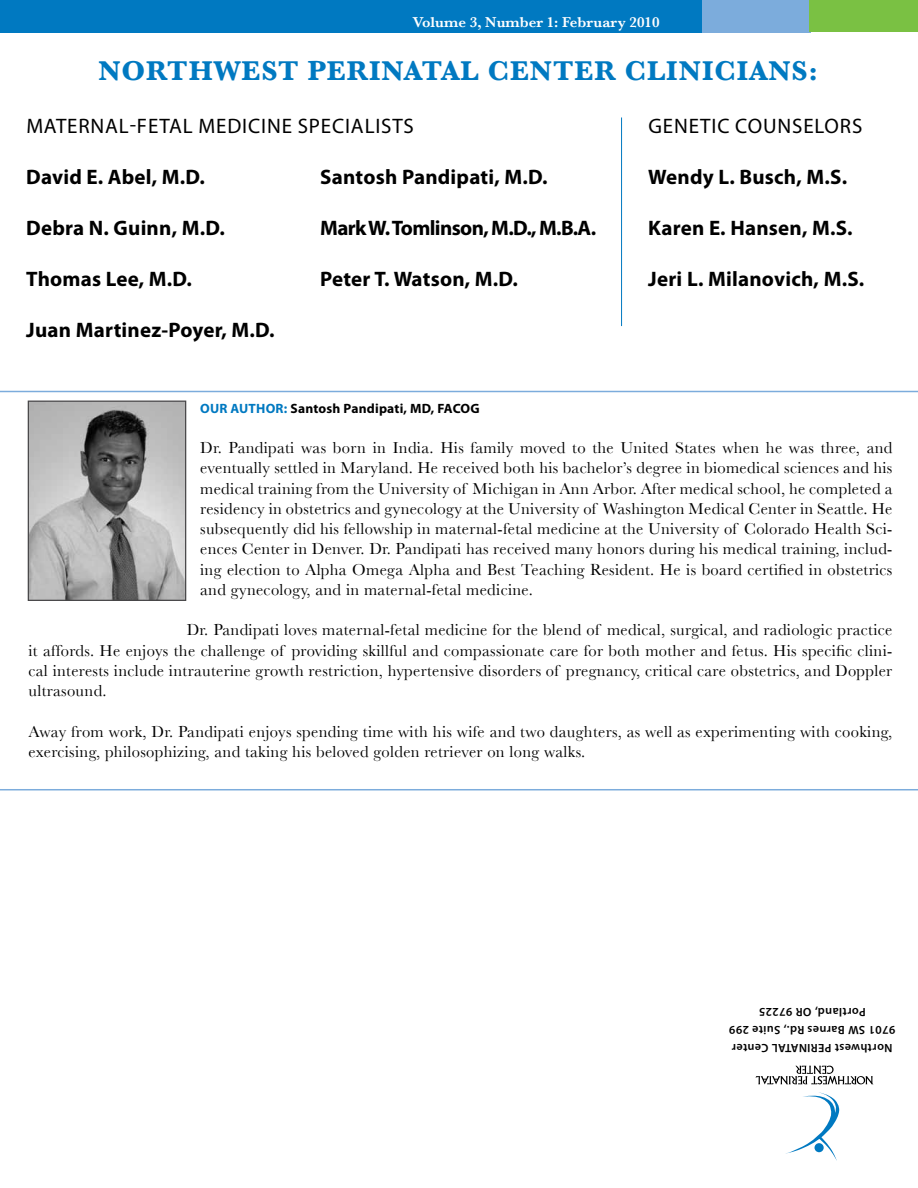
<style>
.page{position:relative;width:918px;height:1188px;background:#fff}
.page>*{position:absolute;margin:0;border:0;box-sizing:border-box;transform-origin:0 0}
.t1{font:700 28.5px "Baskerville";letter-spacing:.035em;color:#0079c1}
.t2{font:700 21px "Myriad Pro";letter-spacing:.01em;color:#000}
.t3{font:21px "Myriad Pro";letter-spacing:.04em;color:#000}
.t4{font:700 21px "Myriad Pro";letter-spacing:-.03em;color:#000}
.t5{font:16.5px/20.2px "Baskerville";letter-spacing:.02em;color:#000;text-align:justify}
.t6{font:600 15px "Baskerville";color:#fff}
.t7{font:700 13.5px "Myriad Pro";letter-spacing:.015em;color:#000}
.t8{font:600 12px/18px "Myriad Pro";letter-spacing:.035em;color:#000;text-align:center}
.s1{color:#0079c1}
</style>
<div class="page">
<hr style="left:0;top:789px;width:918px;height:1px;background:#7cacdc">
<hr style="left:0;top:391px;width:918px;height:1px;background:#7cacdc">
<div style="left:701px;top:0;width:109px;height:32px;background:#7cacdc"></div>
<div style="left:0;top:0;width:701px;height:32px;background:#0079c1"></div>
<div style="left:810px;top:0;width:108px;height:32px;background:#7ac143"></div>
<svg style="left:786px;top:1092px;width:53px;height:69px"></svg>
<div style="left:815px;top:1143px;width:9px;height:9px;background:#0079c1;border-radius:50%"></div>
<svg style="left:756px;top:1066px;width:117px;height:18px"></svg>
<img style="left:30px;top:403px;width:154px;height:196px">
<div style="left:28px;top:401px;width:158px;height:200px;border:1px solid #464547"></div>
<hr style="left:621px;top:117px;width:1px;height:209px;background:#0079c1">
<p class="t6" style="left:413px;top:13px;width:248px">Volume 3, Number 1: February 2010</p>
<h1 class="t1" style="left:98px;top:54px;width:249px">NORTHWEST PERINA</h1>
<h1 class="t1" style="left:422px;top:54px;width:88px">TAL CEN</h1>
<h1 class="t1" style="left:553px;top:54px;width:132px">TER CLINICIANS</h1>
<h1 class="t1" style="left:809px;top:54px;width:11px">:</h1>
<p class="t3" style="left:26px;top:113px;width:389px">MATERNAL-FETAL MEDICINE SPECIALISTS</p>
<p class="t2" style="left:26px;top:163px;width:180px">David E. Abel, M.D.</p>
<p class="t2" style="left:26px;top:214px;width:200px">Debra N. Guinn, M.D.</p>
<p class="t2" style="left:26px;top:265px;width:167px">Thomas Lee, M.D.</p>
<p class="t2" style="left:26px;top:316px;width:250px">Juan Martinez-Poyer, M.D.</p>
<p class="t2" style="left:320px;top:163px;width:229px">Santosh Pandipati, M.D.</p>
<p class="t4" style="left:320px;top:214px;width:278px">Mark W. Tomlinson, M.D., M.B.A.</p>
<p class="t2" style="left:320px;top:265px;width:199px">Peter T. Watson, M.D.</p>
<p class="t3" style="left:649px;top:113px;width:215px">GENETIC COUNSELORS</p>
<p class="t2" style="left:648px;top:163px;width:200px">Wendy L. Busch, M.S.</p>
<p class="t2" style="left:648px;top:214px;width:206px">Karen E. Hansen, M.S.</p>
<p class="t2" style="left:648px;top:265px;width:218px">Jeri L. Milanovich, M.S.</p>
<p class="t7" style="left:200px;top:399px;width:281px"><span class="s1">OUR AUTHOR:</span> Santosh Pandipati, MD, FACOG</p>
<p class="t5" style="left:200px;top:437px;width:694px">Dr. Pandipati was born in India. His family moved to the United States when he was three, and eventually settled in Maryland. He received both his bachelor’s degree in biomedical sciences and his medical training from the University of Michigan in Ann Arbor. After medical school, he completed a residency in obstetrics and gynecology at the University of Washington Medical Center in Seattle. He subsequently did his fellowship in maternal-fetal medicine at the University of Colorado Health Sci&shy;ences Center in Denver. Dr. Pandipati has received many honors during his medical training, includ&shy;ing election to Alpha Omega Alpha and Best Teaching Resident. He is board certified in obstetrics and gynecology, and in maternal-fetal medicine.</p>
<p class="t5" style="left:28px;top:620px;width:866px;text-indent:158px">Dr. Pandipati loves maternal-fetal medicine for the blend of medical, surgical, and radiologic practice it affords. He enjoys the challenge of providing skillful and compassionate care for both mother and fetus. His specific clini&shy;cal interests include intrauterine growth restriction, hypertensive disorders of pregnancy, critical care obstetrics, and Doppler ultrasound.</p>
<p class="t5" style="left:28px;top:721px;width:865px">Away from work, Dr. Pandipati enjoys spending time with his wife and two daughters, as well as experimenting with cooking, exercising, philosophizing, and taking his beloved golden retriever on long walks.</p>
<p class="t8" style="left:895px;top:1057px;width:168px;rotate:-180deg">Northwest PERINATAL Center<br>9701 SW Barnes Rd., Suite 299<br>Portland, OR 97225</p>
</div>
